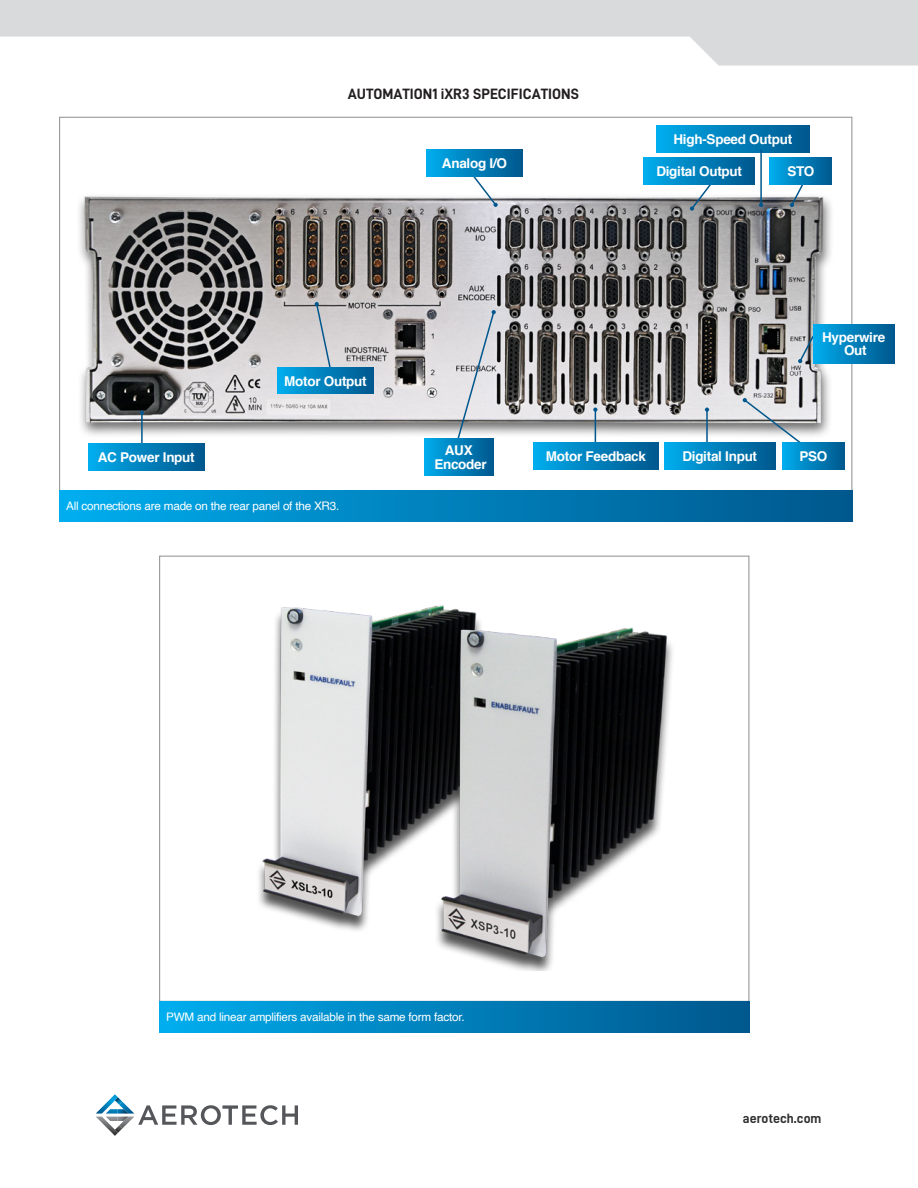
<style>
.page{position:relative;width:918px;height:1188px;background:#fff}
.page>*{position:absolute;margin:0;border:0;box-sizing:border-box;transform-origin:0 0}
.t1{font:15px "D DIN Bold";color:#231f20}
.t2{font:700 13.5px/13.5px "Helvetica";letter-spacing:-.02em;color:#fff;text-align:center}
.t3{font:13.5px "D DIN Bold";color:#312f30}
.t4{font:11.7px "Helvetica";letter-spacing:-.02em;color:#fff}
</style>
<div class="page">
<svg style="left:96px;top:1094px;width:202px;height:42px"></svg>
<svg style="left:0;top:0;width:918px;height:66px;fill:#d9dadc"></svg>
<img style="left:3px;top:62px;width:901px;height:495px">
<svg style="left:471px;top:176px;width:27px;height:31px"></svg>
<svg style="left:314px;top:302px;width:18px;height:65px"></svg>
<svg style="left:690px;top:184px;width:27px;height:27px"></svg>
<svg style="left:790px;top:184px;width:17px;height:23px"></svg>
<svg style="left:798px;top:334px;width:15px;height:29px"></svg>
<svg style="left:742px;top:398px;width:70px;height:54px"></svg>
<svg style="left:456px;top:310px;width:40px;height:131px;background:#d0d2d7"></svg>
<div style="left:59px;top:490px;width:793px;height:31px;background:linear-gradient(to right,#00abec,#00568c)"></div>
<div style="left:159px;top:1002px;width:590px;height:30px;background:linear-gradient(to right,#00abec,#00568c)"></div>
<div style="left:426px;top:150px;width:97px;height:26px;background:linear-gradient(to right,#00acec,#00568c)"></div>
<div style="left:277px;top:367px;width:97px;height:27px;background:linear-gradient(to right,#00acec,#00568c)"></div>
<div style="left:656px;top:126px;width:154px;height:26px;background:linear-gradient(to right,#00abec,#00578d)"></div>
<div style="left:644px;top:158px;width:110px;height:26px;background:linear-gradient(to right,#00abec,#00588e)"></div>
<div style="left:770px;top:158px;width:62px;height:26px;background:linear-gradient(to right,#00abeb,#00598f)"></div>
<div style="left:782px;top:443px;width:62px;height:26px;background:linear-gradient(to right,#00acec,#00598f)"></div>
<div style="left:813px;top:324px;width:81px;height:39px;background:linear-gradient(to right,#00acec,#00578d)"></div>
<div style="left:424px;top:438px;width:70px;height:38px;background:linear-gradient(to right,#00acec,#00588e)"></div>
<img style="left:259px;top:606px;width:174px;height:325px">
<img style="left:433px;top:605px;width:240px;height:366px">
<hr style="left:760px;top:150px;width:2px;height:55px;background:#00578d">
<svg style="left:759px;top:203px;width:4px;height:4px"></svg>
<hr style="left:141px;top:413px;width:2px;height:43px;background:#00578d">
<svg style="left:140px;top:411px;width:4px;height:4px"></svg>
<hr style="left:706px;top:410px;width:2px;height:55px;background:#00578d">
<svg style="left:705px;top:408px;width:4px;height:4px"></svg>
<hr style="left:595px;top:410px;width:1px;height:55px;background:#00578d">
<svg style="left:593px;top:408px;width:4px;height:4px"></svg>
<div style="left:533px;top:443px;width:126px;height:26px;background:linear-gradient(to right,#00abec,#00578d)"></div>
<div style="left:664px;top:443px;width:111px;height:26px;background:linear-gradient(to right,#00acec,#00578d)"></div>
<div style="left:88px;top:444px;width:116px;height:26px;background:linear-gradient(to right,#00acec,#00588e)"></div>
<p class="t1" style="left:348px;top:85px;width:233px">AUTOMATION1 iXR3 SPECIFICATIONS</p>
<p class="t2" style="left:442px;top:157px;width:67px">Analog I/O</p>
<p class="t2" style="left:284px;top:374px;width:84px">Motor Output</p>
<p class="t2" style="left:674px;top:133px;width:120px">High-Speed Output</p>
<p class="t2" style="left:656px;top:165px;width:87px">Digital Output</p>
<p class="t2" style="left:787px;top:165px;width:28px">STO</p>
<p class="t2" style="left:822px;top:331px;width:65px">Hyperwire<br>Out</p>
<p class="t2" style="left:434px;top:444px;width:54px">AUX<br>Encoder</p>
<p class="t2" style="left:98px;top:451px;width:98px">AC Power Input</p>
<p class="t2" style="left:546px;top:450px;width:102px">Motor Feedback</p>
<p class="t2" style="left:682px;top:450px;width:76px">Digital Input</p>
<p class="t4" style="left:66px;top:497px;width:275px">All connections are made on the rear panel of the XR3.</p>
<p class="t2" style="left:799px;top:450px;width:29px">PSO</p>
<p class="t4" style="left:166px;top:1008px;width:300px">PWM and linear amplifiers available in the same form factor.</p>
<p class="t3" style="left:743px;top:1111px;width:80px">aerotech.com</p>
</div>
